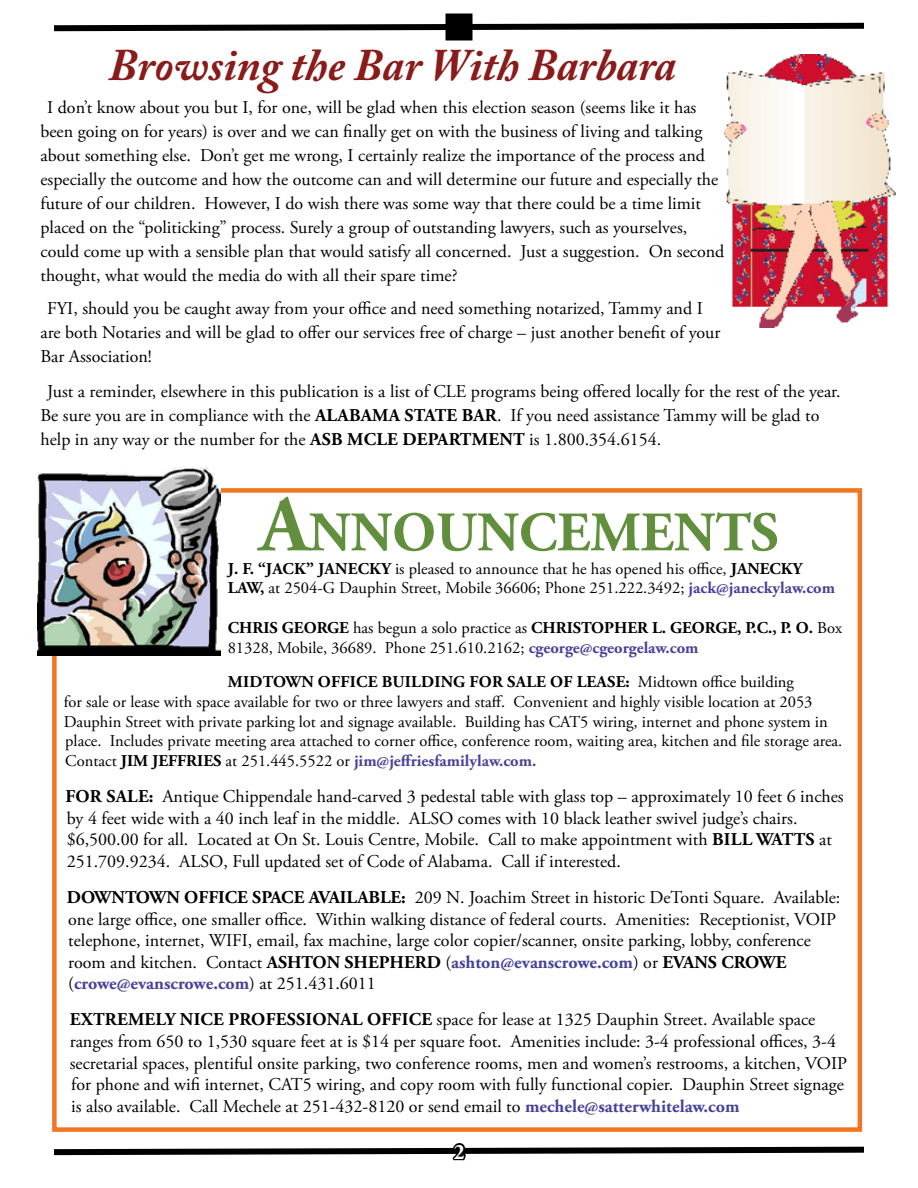
<style>
.page{position:relative;width:918px;height:1188px;background:#fff}
.page>*{position:absolute;margin:0;border:0;box-sizing:border-box;transform-origin:0 0}
.t1{font:700 55.65px "Adobe Garamond Pro";color:#618f3e}
.t2{font:italic 700 45px "Adobe Caslon Pro";color:#8a1b1b}
.t3{font:700 22.05px "Adobe Garamond Pro";color:#fff;scale:.95 1}
.t4{font:18px/24px "Adobe Garamond Pro";color:#000}
.t5{font:16.5px/19.8px "Adobe Garamond Pro";color:#000}
.s1{font-weight:700}
.s2{font-size:79.5px}
.s3{font-weight:700;color:#4a419a}
</style>
<div class="page">
<svg style="left:54px;top:20px;width:810px;height:14px"></svg>
<div style="left:449px;top:17px;width:20px;height:20px;background:#000"></div>
<div style="left:446px;top:14px;width:27px;height:26px;border:8px solid #000"></div>
<svg style="left:54px;top:1143px;width:810px;height:18px"></svg>
<img style="left:724px;top:55px;width:172px;height:272px">
<div style="left:52px;top:488px;width:810px;height:644px;border:4px solid #f47521"></div>
<img style="left:38px;top:467px;width:182px;height:189px">
<h2 class="t2" style="left:109px;top:38px;width:569px">Browsing the Bar With Barbara</h2>
<p class="t4" style="left:40px;top:96px;width:685px;text-indent:7px">I don’t know about you but I, for one, will be glad when this election season (seems like it has been going on for years) is over and we can finally get on with the business of living and talking about something else. Don’t get me wrong, I certainly realize the importance of the process and especially the outcome and how the outcome can and will determine our future and especially the future of our children. However, I do wish there was some way that there could be a time limit placed on the “politicking” process. Surely a group of outstanding lawyers, such as yourselves, could come up with a sensible plan that would satisfy all concerned. Just a suggestion. On second thought, what would the media do with all their spare time?</p>
<p class="t4" style="left:40px;top:297px;width:681px;text-indent:7px">FYI, should you be caught away from your office and need something notarized, Tammy and I are both Notaries and will be glad to offer our services free of charge – just another benefit of your<br>Bar Association!</p>
<p class="t4" style="left:40px;top:380px;width:802px;text-indent:7px">Just a reminder, elsewhere in this publication is a list of CLE programs being offered locally for the rest of the year.<br>Be sure you are in compliance with the <span class="s1">ALABAMA STATE BAR</span>. If you need assistance Tammy will be glad to help in any way or the number for the <span class="s1">ASB MCLE DEPARTMENT</span> is 1.800.354.6154.</p>
<h1 class="t1" style="left:259px;top:500px;width:521px"><span class="s2">A</span>NNOUNCEMENTS</h1>
<p class="t5" style="left:228px;top:559px;width:609px"><span class="s1">J. F. “JACK” JANECKY</span> is pleased to announce that he has opened his office, <span class="s1">JANECKY<br>LAW,</span> at 2504-G Dauphin Street, Mobile 36606; Phone 251.222.3492; <span class="s3">jack@janeckylaw.com</span></p>
<p class="t5" style="left:228px;top:618px;width:616px"><span class="s1">CHRIS GEORGE</span> has begun a solo practice as <span class="s1">CHRISTOPHER L. GEORGE, P.C., P. O.</span> Box<br>81328, Mobile, 36689. Phone 251.610.2162; <span class="s3">cgeorge@cgeorgelaw.com</span></p>
<p class="t5" style="left:64px;top:672px;width:780px;text-indent:164px"><span class="s1">MIDTOWN OFFICE BUILDING FOR SALE OF LEASE:</span> Midtown office building<br>for sale or lease with space available for two or three lawyers and staff. Convenient and highly visible location at 2053<br>Dauphin Street with private parking lot and signage available. Building has CAT5 wiring, internet and phone system in place. Includes private meeting area attached to corner office, conference room, waiting area, kitchen and file storage area.<br>Contact <span class="s1">JIM JEFFRIES</span> at 251.445.5522 or <span class="s3">jim@jeffriesfamilylaw.com.</span></p>
<p class="t4" style="left:65px;top:786px;width:780px;line-height:21.6px"><span class="s1">FOR SALE:</span> Antique Chippendale hand-carved 3 pedestal table with glass top – approximately 10 feet 6 inches by 4 feet wide with a 40 inch leaf in the middle. ALSO comes with 10 black leather swivel judge’s chairs. $6,500.00 for all. Located at On St. Louis Centre, Mobile. Call to make appointment with <span class="s1">BILL WATTS</span> at 251.709.9234. ALSO, Full updated set of Code of Alabama. Call if interested.</p>
<p class="t4" style="left:67px;top:887px;width:775px;line-height:21.6px"><span class="s1">DOWNTOWN OFFICE SPACE AVAILABLE:</span> 209 N. Joachim Street in historic DeTonti Square. Available: one large office, one smaller office. Within walking distance of federal courts. Amenities: Receptionist, VOIP telephone, internet, WIFI, email, fax machine, large color copier/scanner, onsite parking, lobby, conference room and kitchen. Contact <span class="s1">ASHTON SHEPHERD</span> (<span class="s3">ashton@evanscrowe.com</span>) or <span class="s1">EVANS CROWE </span>(<span class="s3">crowe@evanscrowe.com</span>) at 251.431.6011</p>
<p class="t4" style="left:70px;top:1009px;width:779px;line-height:21.6px"><span class="s1">EXTREMELY NICE PROFESSIONAL OFFICE</span> space for lease at 1325 Dauphin Street. Available space ranges from 650 to 1,530 square feet at is $14 per square foot. Amenities include: 3-4 professional offices, 3-4 secretarial spaces, plentiful onsite parking, two conference rooms, men and women’s restrooms, a kitchen, VOIP for phone and wifi internet, CAT5 wiring, and copy room with fully functional copier. Dauphin Street signage is also available. Call Mechele at 251-432-8120 or send email to <span class="s3">mechele@satterwhitelaw.com</span></p>
<p class="t3" style="left:454px;top:1139px;width:13px">2</p>
</div>
